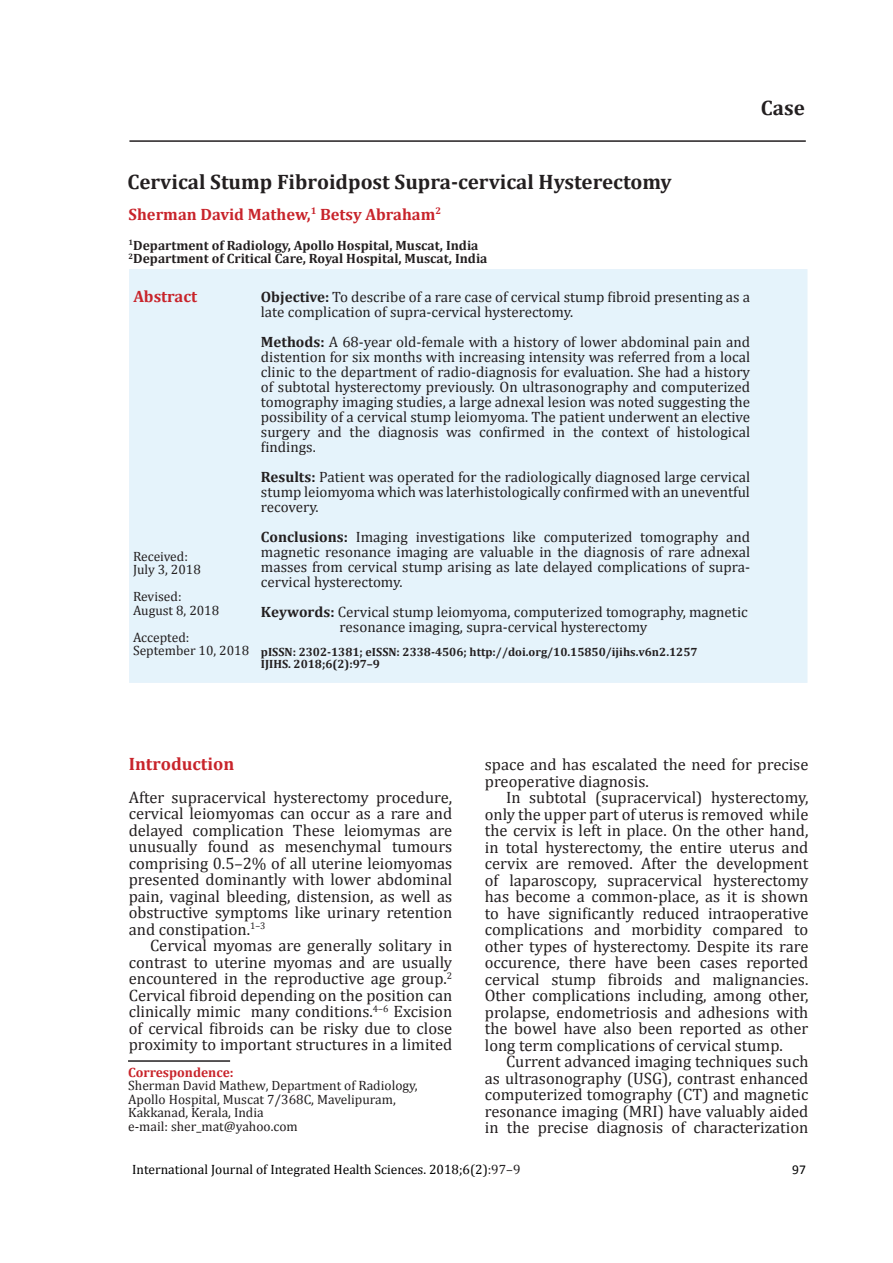
<style>
.page{position:relative;width:893px;height:1263px;background:#fff}
.page>*{position:absolute;margin:0;border:0;box-sizing:border-box;transform-origin:0 0}
.judul{font:700 21px "Cambria";color:#231f20}
.t1{font:700 18px "Cambria";color:#c8242b}
.t2{font:16.5px/16.5px "Cambria";color:#231f20;text-align:justify}
.Penulis{font:700 16.5px "Cambria";color:#c8242b}
.Abstrak{font:700 16.5px "Cambria";color:#c8242b}
.Abstrak-2{font:15px/15px "Cambria";color:#231f20;text-align:justify}
.t3{font:13.5px/13.5px "Cambria";color:#231f20}
.t4{font:700 13.5px "Cambria";color:#231f20}
.t5{font:13.5px "Cambria";color:#000}
.t6{font:700 13.5px "Cambria";color:#c8242b}
.t7{font:13.5px "Calibri";color:#000}
.Abstrak-3{font:700 12px "Cambria";color:#231f20}
.s1{font-weight:700}
.s2{color:#231f20}
</style>
<div class="page">
<hr style="left:129px;top:140px;width:677px;height:2px;background:#231f20">
<hr style="left:128px;top:1060px;width:102px;height:2px;background:#231f20">
<div style="left:128px;top:268px;width:680px;height:416px;background:#e5f3fb"></div>
<div style="left:128px;top:268px;width:681px;height:416px;border:2px solid #fff"></div>
<p class="judul" style="left:761px;top:93px;width:46px">Case</p>
<p class="judul" style="left:128px;top:167px;width:546px">Cervical Stump Fibroidpost Supra-cervical Hysterectomy</p>
<p class="Penulis" style="left:129px;top:202px;width:314px">Sherman David Mathew,<sup>1</sup> Betsy Abraham<sup>2</sup></p>
<p class="t4" style="left:129px;top:236px;width:351px"><sup>1</sup>Department of Radiology, Apollo Hospital, Muscat, India</p>
<p class="t4" style="left:129px;top:249px;width:360px"><sup>2</sup>Department of Critical Care, Royal Hospital, Muscat, India</p>
<p class="Abstrak" style="left:133px;top:284px;width:65px">Abstract</p>
<p class="Abstrak-2" style="left:261px;top:289px;width:491px"><span class="s1">Objective:</span> To describe of a rare case of cervical stump fibroid presenting as a late complication of supra-cervical hysterectomy.</p>
<p class="Abstrak-2" style="left:261px;top:334px;width:491px"><span class="s1">Methods:</span> A 68-year old-female with a history of lower abdominal pain and distention for six months with increasing intensity was referred from a local clinic to the department of radio-diagnosis for evaluation. She had a history of subtotal hysterectomy previously. On ultrasonography and computerized tomography imaging studies, a large adnexal lesion was noted suggesting the possibility of a cervical stump leiomyoma. The patient underwent an elective surgery and the diagnosis was confirmed in the context of histological findings.</p>
<p class="Abstrak-2" style="left:261px;top:469px;width:491px"><span class="s1">Results:</span> Patient was operated for the radiologically diagnosed large cervical stump leiomyoma which was laterhistologically confirmed with an uneventful recovery.</p>
<p class="Abstrak-2" style="left:261px;top:529px;width:491px"><span class="s1">Conclusions:</span> Imaging investigations like computerized tomography and magnetic resonance imaging are valuable in the diagnosis of rare adnexal masses from cervical stump arising as late delayed complications of supra&shy;cervical hysterectomy.</p>
<p class="Abstrak-2" style="left:261px;top:604px;width:488px"><span class="s1">Keywords:</span> Cervical stump leiomyoma, computerized tomography, magnetic</p>
<p class="Abstrak-2" style="left:339px;top:619px;width:310px">resonance imaging, supra-cervical hysterectomy</p>
<p class="Abstrak-3" style="left:261px;top:643px;width:438px">pISSN: 2302-1381; eISSN: 2338-4506; http://doi.org/10.15850/ijihs.v6n2.1257</p>
<p class="Abstrak-3" style="left:261px;top:655px;width:121px">IJIHS. 2018;6(2):97–9</p>
<p class="t3" style="left:133px;top:549px;width:56px">Received:</p>
<p class="t3" style="left:133px;top:563px;width:69px">July 3, 2018</p>
<p class="t3" style="left:133px;top:590px;width:50px">Revised:</p>
<p class="t3" style="left:133px;top:603px;width:88px">August 8, 2018</p>
<p class="t3" style="left:133px;top:630px;width:58px">Accepted:</p>
<p class="t3" style="left:133px;top:644px;width:118px">September 10, 2018</p>
<p class="t1" style="left:129px;top:751px;width:107px">Introduction</p>
<p class="t2" style="left:129px;top:789px;width:325px">After supracervical hysterectomy procedure, cervical leiomyomas can occur as a rare and delayed complication These leiomymas are unusually found as mesenchymal tumours comprising 0.5–2% of all uterine leiomyomas presented dominantly with lower abdominal pain, vaginal bleeding, distension, as well as obstructive symptoms like urinary retention and constipation.<sup>1–3</sup></p>
<p class="t2" style="left:129px;top:937px;width:325px;text-indent:21px">Cervical myomas are generally solitary in contrast to uterine myomas and are usually encountered in the reproductive age group.<sup>2<br></sup>Cervical fibroid depending on the position can clinically mimic many conditions.<sup>4–6</sup> Excision of cervical fibroids can be risky due to close proximity to important structures in a limited</p>
<p class="t6" style="left:128px;top:1062px;width:107px">Correspondence:</p>
<p class="t3" style="left:128px;top:1079px;width:291px">Sherman David Mathew, Department of Radiology,<br>Apollo Hospital, Muscat 7/368C, Mavelipuram,<br>Kakkanad, Kerala, India</p>
<p class="t3" style="left:128px;top:1119px;width:171px">e-mail: sher_mat@yahoo.com</p>
<p class="t2" style="left:485px;top:756px;width:325px">space and has escalated the need for precise preoperative diagnosis.</p>
<p class="t2" style="left:485px;top:789px;width:325px;text-indent:21px">In subtotal (supracervical) hysterectomy, only the upper part of uterus is removed while the cervix is left in place. On the other hand, in total hysterectomy, the entire uterus and cervix are removed. After the development of laparoscopy, supracervical hysterectomy has become a common-place, as it is shown to have significantly reduced intraoperative complications and morbidity compared to other types of hysterectomy. Despite its rare occurence, there have been cases reported cervical stump fibroids and malignancies.<br>Other complications including, among other, prolapse, endometriosis and adhesions with the bowel have also been reported as other long term complications of cervical stump.</p>
<p class="t2" style="left:485px;top:1053px;width:325px;text-indent:21px">Current advanced imaging techniques such as ultrasonography (USG), contrast enhanced computerized tomography (CT) and magnetic resonance imaging (MRI) have valuably aided in the precise diagnosis of characterization</p>
<p class="t5" style="left:132px;top:1161px;width:390px">International Journal of Integrated Health Sciences. 2018;6(2)<span class="s2">:97–9</span></p>
<p class="t7" style="left:792px;top:1160px;width:15px">97</p>
</div>
